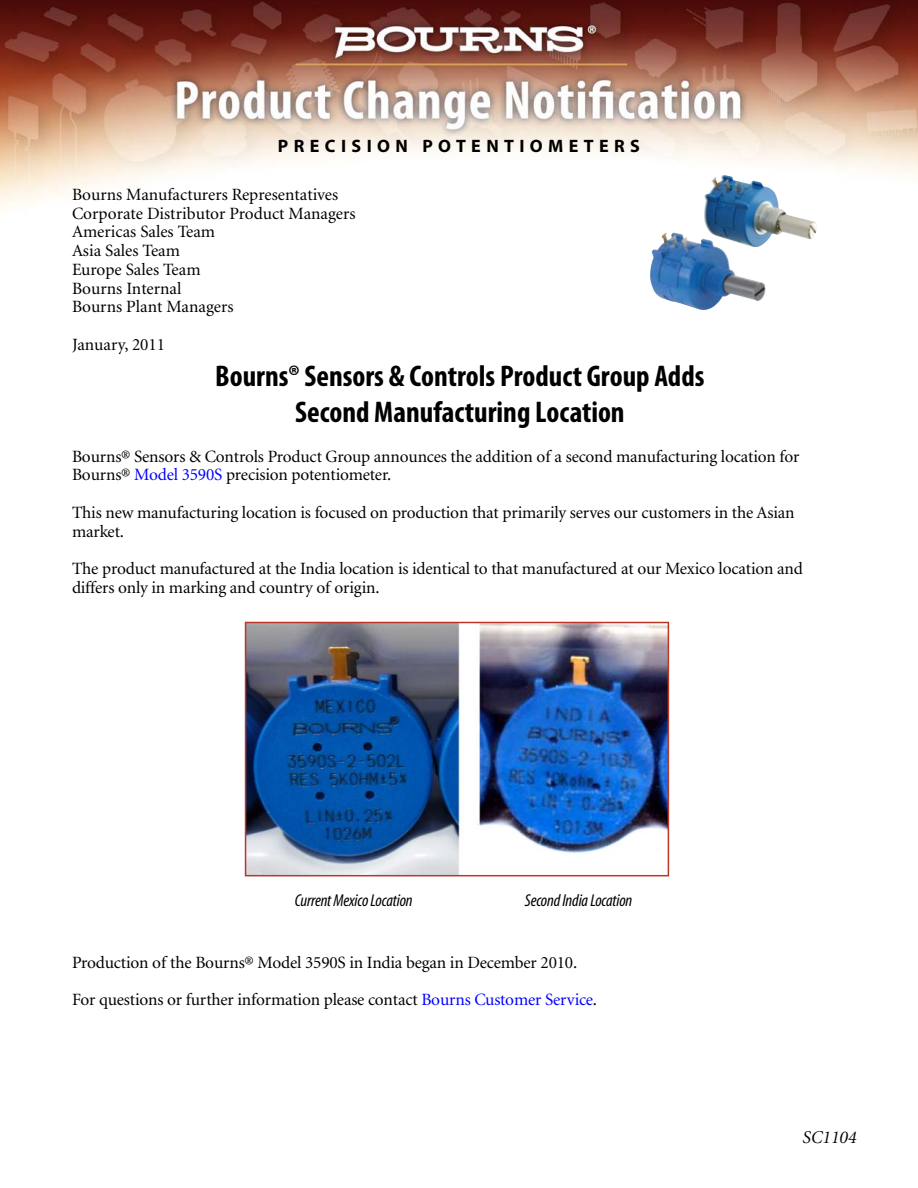
<style>
.page{position:relative;width:918px;height:1188px;background:#fff}
.page>*{position:absolute;margin:0;border:0;box-sizing:border-box;transform-origin:0 0}
.t1{font:700 condensed 30px/36px "Myriad Pro";color:#000;text-align:center}
.t2{font:700 18px "Myriad Pro";letter-spacing:.3em;color:#000}
.t3{font:italic 18px "Minion";color:#000}
.t4{font:17.25px/18.8px "Minion";letter-spacing:-.01em;color:#000}
.t5{font:italic condensed 17.25px "Myriad";letter-spacing:-.01em;color:#000}
.s1{color:#00f}
</style>
<div class="page">
<img style="left:0;top:0;width:918px;height:207px">
<img style="left:248px;top:625px;width:418px;height:248px">
<div style="left:245px;top:622px;width:424px;height:254px;border:2px solid #bc3526"></div>
<img style="left:704px;top:175px;width:113px;height:67px">
<img style="left:650px;top:232px;width:116px;height:78px">
<p class="t2" style="left:278px;top:135px;width:364px">PRECISION POTENTIOMETERS</p>
<p class="t4" style="left:72px;top:186px;width:285px">Bourns Manufacturers Representatives<br>Corporate Distributor Product Managers<br>Americas Sales Team<br>Asia Sales Team<br>Europe Sales Team<br>Bourns Internal<br>Bourns Plant Managers</p>
<p class="t4" style="left:72px;top:336px;width:95px">January, 2011</p>
<h1 class="t1" style="left:215px;top:361px;width:491px">Bourns® Sensors &amp; Controls Product Group Adds<br>Second Manufacturing Location</h1>
<p class="t4" style="left:72px;top:448px;width:729px">Bourns® Sensors &amp; Controls Product Group announces the addition of a second manufacturing location for<br>Bourns® <span class="s1">Model 3590S</span> precision potentiometer.</p>
<p class="t4" style="left:72px;top:504px;width:724px">This new manufacturing location is focused on production that primarily serves our customers in the Asian market.</p>
<p class="t4" style="left:72px;top:561px;width:732px">The product manufactured at the India location is identical to that manufactured at our Mexico location and differs only in marking and country of origin.</p>
<p class="t5" style="left:295px;top:890px;width:119px">Current Mexico Location</p>
<p class="t5" style="left:525px;top:890px;width:109px">Second India Location</p>
<p class="t4" style="left:72px;top:945px;width:527px;line-height:37.5px">Production of the Bourns® Model 3590S in India began in December 2010.<br>For questions or further information please contact <span class="s1">Bourns Customer Service</span>.</p>
<p class="t3" style="left:802px;top:1130px;width:56px">SC1104</p>
</div>
